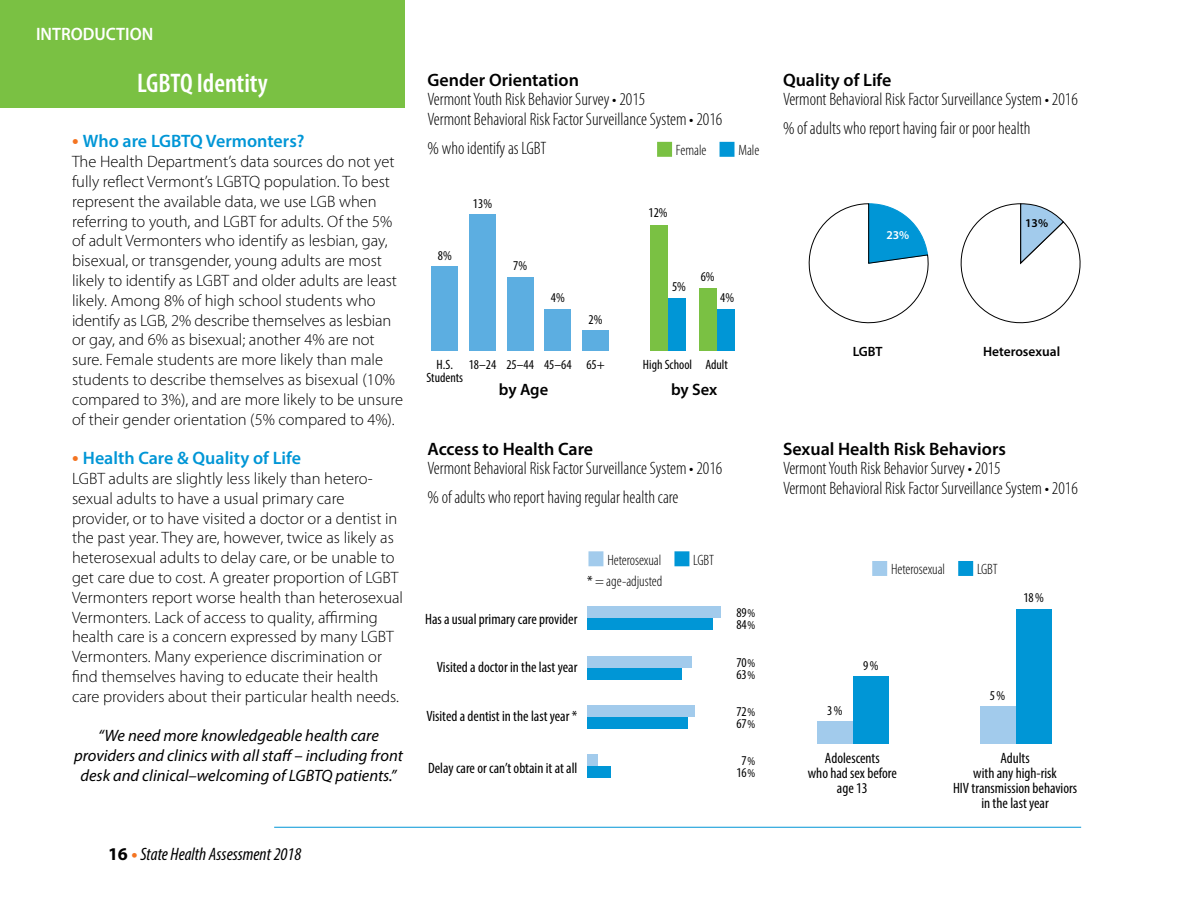
<style>
.page{position:relative;width:1188px;height:918px;background:#fff}
.page>*{position:absolute;margin:0;border:0;box-sizing:border-box;transform-origin:0 0}
.t1{font:600 condensed 27px "Myriad Pro";color:#fff}
.t2{font:300 condensed 18px/28.8px "Myriad Pro";color:#000}
.t3{font:600 18px "Myriad Pro";color:#000}
.t4{font:600 18px "Myriad Pro";color:#0096d6}
.t5{font:italic condensed 18px "Myriad Pro";color:#000}
.t6{font:600 18px "Myriad Pro";color:#fff;scale:.95 1}
.t7{font:300 16.5px/19.8px "Myriad Pro";color:#000}
.t8{font:italic 16.5px/19.8px "Myriad Pro";color:#000;text-align:center}
.t9{font:600 16.5px "Myriad Pro";letter-spacing:-.01em;color:#000}
.t10{font:condensed 15px/15px "Myriad Pro";color:#000;text-align:center}
.t11{font:300 condensed 15px/21px "Myriad Pro";color:#000}
.t12{font:condensed 13.5px/12px "Myriad Pro";color:#000}
.t13{font:600 13.5px "Myriad Pro";color:#000}
.t14{font:600 12px "Myriad Pro";color:#000}
.t15{font:600 12px "Myriad Pro";color:#fff}
.s1{font-size:21px;color:#f47421}
.s2{color:#7ac143}
.s3{color:#0096d6}
.s4{color:#a2cbec}
.s5{font-weight:400}
.s6{font-size:12px}
.s7{font-weight:700;font-style:normal;font-stretch:normal}
.s8{font-weight:700;font-style:normal;font-stretch:normal;color:#f47421}
</style>
<div class="page">
<div style="left:0;top:0;width:405px;height:108px;background:#7ac143"></div>
<hr style="left:274px;top:827px;width:807px;height:1px;background:#0096d6">
<div style="left:588px;top:551px;width:15px;height:15px;border:3px solid #a2cbec"></div>
<div style="left:674px;top:551px;width:15px;height:15px;border:3px solid #0096d6"></div>
<div style="left:587px;top:606px;width:133px;height:12px;background:#a2cbec"></div>
<div style="left:587px;top:618px;width:126px;height:12px;background:#0096d6"></div>
<div style="left:587px;top:656px;width:105px;height:12px;background:#a2cbec"></div>
<div style="left:587px;top:668px;width:94px;height:12px;background:#0096d6"></div>
<div style="left:587px;top:705px;width:108px;height:12px;background:#a2cbec"></div>
<div style="left:587px;top:717px;width:100px;height:12px;background:#0096d6"></div>
<div style="left:587px;top:754px;width:10px;height:12px;background:#a2cbec"></div>
<div style="left:587px;top:766px;width:24px;height:12px;background:#0096d6"></div>
<div style="left:872px;top:561px;width:15px;height:15px;border:3px solid #a2cbec"></div>
<div style="left:958px;top:561px;width:15px;height:15px;border:3px solid #0096d6"></div>
<div style="left:817px;top:722px;width:36px;height:22px;background:#a2cbec"></div>
<div style="left:853px;top:677px;width:36px;height:67px;background:#0096d6"></div>
<div style="left:980px;top:707px;width:36px;height:37px;background:#a2cbec"></div>
<div style="left:1016px;top:609px;width:36px;height:135px;background:#0096d6"></div>
<div style="left:657px;top:142px;width:15px;height:15px;border:3px solid #7ac143"></div>
<div style="left:720px;top:142px;width:15px;height:15px;border:3px solid #0096d6"></div>
<div style="left:431px;top:267px;width:27px;height:84px;background:#5caee1"></div>
<div style="left:469px;top:214px;width:27px;height:137px;background:#5caee1"></div>
<div style="left:507px;top:277px;width:27px;height:74px;background:#5caee1"></div>
<div style="left:544px;top:309px;width:27px;height:42px;background:#5caee1"></div>
<div style="left:582px;top:330px;width:27px;height:21px;background:#5caee1"></div>
<div style="left:650px;top:225px;width:18px;height:126px;background:#7ac143"></div>
<div style="left:699px;top:288px;width:18px;height:63px;background:#7ac143"></div>
<div style="left:668px;top:298px;width:18px;height:53px;background:#0096d6"></div>
<div style="left:717px;top:309px;width:18px;height:42px;background:#0096d6"></div>
<svg style="left:960px;top:203px;width:121px;height:121px"></svg>
<svg style="left:808px;top:203px;width:121px;height:121px"></svg>
<p class="t6" style="left:36px;top:22px;width:125px">INTRODUCTION</p>
<h1 class="t1" style="left:137px;top:69px;width:132px">LGBTQ Identity</h1>
<p class="t3" style="left:783px;top:68px;width:110px">Quality of Life</p>
<p class="t3" style="left:428px;top:68px;width:153px">Gender Orientation</p>
<p class="t2" style="left:428px;top:90px;width:296px;line-height:19.8px">Vermont Youth Risk Behavior Survey • 2015<br>Vermont Behavioral Risk Factor Surveillance System • 2016</p>
<p class="t2" style="left:428px;top:134px;width:120px">% who identify as LGBT</p>
<p class="t2" style="left:783px;top:85px;width:296px">Vermont Behavioral Risk Factor Surveillance System • 2016 % of adults who report having fair or poor health</p>
<p class="t4" style="left:72px;top:130px;width:234px"><span class="s1">•</span> Who are LGBTQ Vermonters?</p>
<p class="t7" style="left:72px;top:152px;width:333px">The Health Department’s data sources do not yet fully reflect Vermont’s LGBTQ population. To best represent the available data, we use LGB when referring to youth, and LGBT for adults. Of the 5% of adult Vermonters who identify as lesbian, gay, bisexual, or transgender, young adults are most likely to identify as LGBT and older adults are least likely. Among 8% of high school students who identify as LGB, 2% describe themselves as lesbian or gay, and 6% as bisexual; another 4% are not sure. Female students are more likely than male students to describe themselves as bisexual (10% compared to 3%), and are more likely to be unsure of their gender orientation (5% compared to 4%).</p>
<p class="t4" style="left:72px;top:447px;width:231px"><span class="s1">•</span> Health Care &amp; Quality of Life</p>
<p class="t7" style="left:72px;top:469px;width:333px">LGBT adults are slightly less likely than hetero&shy;sexual adults to have a usual primary care provider, or to have visited a doctor or a dentist in the past year. They are, however, twice as likely as heterosexual adults to delay care, or be unable to get care due to cost. A greater proportion of LGBT Vermonters report worse health than heterosexual Vermonters. Lack of access to quality, affirming health care is a concern expressed by many LGBT Vermonters. Many experience discrimination or find themselves having to educate their health care providers about their particular health needs.</p>
<p class="t8" style="left:74px;top:726px;width:330px">“We need more knowledgeable health care providers and clinics with all staff – including front desk and clinical–welcoming of LGBTQ patients.”</p>
<p class="t11" style="left:658px;top:140px;width:103px"><span class="s2">■</span> Female <span class="s3">■</span> Male</p>
<p class="t12" style="left:473px;top:197px;width:21px">13%</p>
<p class="t12" style="left:648px;top:207px;width:21px">12%</p>
<p class="t14" style="left:1025px;top:216px;width:24px">13%</p>
<p class="t15" style="left:886px;top:227px;width:24px">23%</p>
<p class="t12" style="left:438px;top:249px;width:15px">8%</p>
<p class="t12" style="left:513px;top:260px;width:15px">7%</p>
<p class="t12" style="left:701px;top:270px;width:15px">6%</p>
<p class="t12" style="left:672px;top:280px;width:15px">5%</p>
<p class="t12" style="left:551px;top:291px;width:15px">4%</p>
<p class="t12" style="left:720px;top:291px;width:15px">4%</p>
<p class="t12" style="left:589px;top:313px;width:15px">2%</p>
<p class="t12" style="left:586px;top:358px;width:20px">65+</p>
<p class="t12" style="left:643px;top:358px;width:86px">High School Adult</p>
<p class="t13" style="left:983px;top:343px;width:79px">Heterosexual</p>
<p class="t13" style="left:853px;top:343px;width:31px">LGBT</p>
<p class="t12" style="left:426px;top:357px;width:38px;line-height:13.5px;text-align:center">H.S.<br>Students</p>
<p class="t12" style="left:469px;top:358px;width:29px">18–24</p>
<p class="t12" style="left:506px;top:358px;width:29px">25–44</p>
<p class="t12" style="left:544px;top:358px;width:29px">45–64</p>
<p class="t9" style="left:499px;top:379px;width:51px">by Age</p>
<p class="t9" style="left:671px;top:379px;width:48px">by Sex</p>
<p class="t3" style="left:428px;top:437px;width:167px">Access to Health Care</p>
<p class="t2" style="left:428px;top:454px;width:296px">Vermont Behavioral Risk Factor Surveillance System • 2016 % of adults who report having regular health care</p>
<p class="t3" style="left:783px;top:437px;width:224px">Sexual Health Risk Behaviors</p>
<p class="t2" style="left:783px;top:459px;width:296px;line-height:19.8px">Vermont Youth Risk Behavior Survey • 2015<br>Vermont Behavioral Risk Factor Surveillance System • 2016</p>
<p class="t11" style="left:587px;top:550px;width:128px"><span class="s4">■</span> Heterosexual <span class="s3">■</span> LGBT <span class="s5">*</span> = age-adjusted</p>
<p class="t11" style="left:873px;top:559px;width:126px"><span class="s4">■</span> Heterosexual <span class="s3">■</span> LGBT</p>
<p class="t12" style="left:1023px;top:592px;width:22px">18%</p>
<p class="t10" style="left:425px;top:611px;width:154px">Has a usual primary care provider</p>
<p class="t12" style="left:736px;top:607px;width:20px">89<span class="s6">%<br></span>84<span class="s6">%</span></p>
<p class="t10" style="left:437px;top:659px;width:142px">Visited a doctor in the last year</p>
<p class="t12" style="left:736px;top:656px;width:20px">70<span class="s6">%<br></span>63<span class="s6">%</span></p>
<p class="t10" style="left:427px;top:708px;width:152px">Visited a dentist in the last year *</p>
<p class="t12" style="left:736px;top:705px;width:20px">72<span class="s6">%<br></span>67<span class="s6">%</span></p>
<p class="t10" style="left:428px;top:760px;width:151px">Delay care or can’t obtain it at all</p>
<p class="t12" style="left:736px;top:754px;width:20px;text-align:center">7<span class="s6">%<br></span>16<span class="s6">%</span></p>
<p class="t12" style="left:863px;top:659px;width:17px">9%</p>
<p class="t12" style="left:990px;top:689px;width:17px">5%</p>
<p class="t12" style="left:827px;top:704px;width:17px">3%</p>
<p class="t10" style="left:808px;top:750px;width:91px">Adolescents<br>who had sex before age 13</p>
<p class="t10" style="left:953px;top:750px;width:126px">Adults<br>with any high-risk<br>HIV transmission behaviors in the last year</p>
<p class="t5" style="left:108px;top:843px;width:195px"><span class="s7">16</span> <span class="s8">•</span> State Health Assessment 2018</p>
</div>
